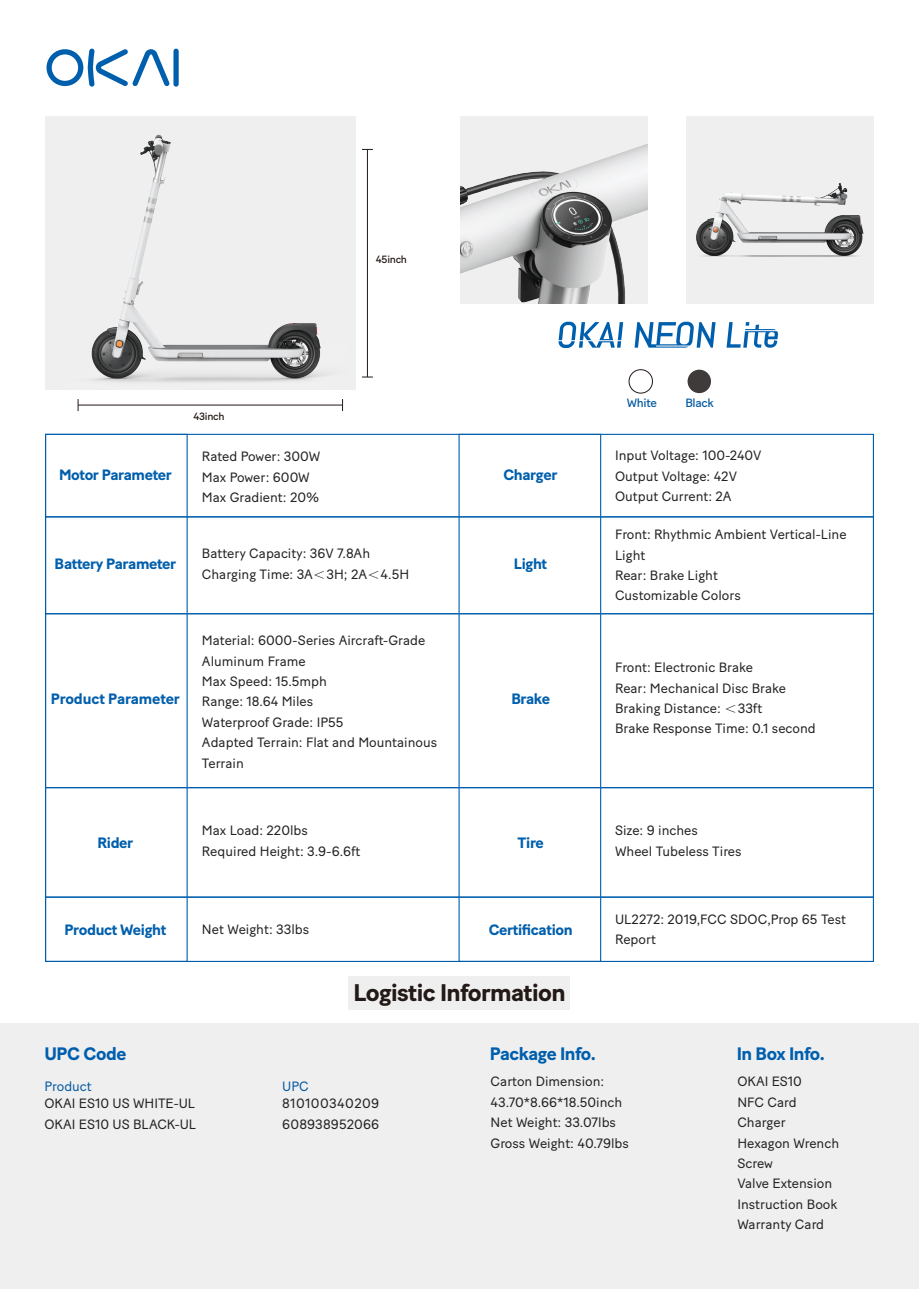
<style>
.page{position:relative;width:919px;height:1289px;background:#fff}
.page>*{position:absolute;margin:0;border:0;box-sizing:border-box;transform-origin:0 0}
.t1{font:700 24px "Baton Turbo";letter-spacing:-.025em;color:#231916}
.t2{font:700 18px "Baton Turbo";letter-spacing:-.025em;color:#005fad}
.t3{font:700 15px "Baton Turbo";letter-spacing:-.025em;color:#005fad}
.t4{font:13.5px/20.4px "Baton Turbo";color:#222}
.t5{font:13.5px "Baton Turbo";color:#075aa2}
.t6{font:12px "Baton Turbo";letter-spacing:-.025em;color:#075aa2}
.t7{font:10.5px "Baton Turbo";letter-spacing:-.025em;color:#231916}
.s1{font-family:"Adobe Song Std";font-weight:300}
</style>
<div class="page">
<svg style="left:46px;top:48px;width:124px;height:39px"></svg>
<div style="left:173px;top:49px;width:6px;height:38px;background:#005fad;border-radius:3px"></div>
<svg style="left:342px;top:399px;width:1px;height:12px"></svg>
<hr style="left:78px;top:404px;width:264px;height:1px;background:#231916">
<hr style="left:367px;top:149px;width:1px;height:228px;background:#231916">
<div style="left:0;top:1023px;width:918px;height:265px;background:#efeff0"></div>
<svg style="left:45px;top:433px;width:829px;height:82px"></svg>
<svg style="left:47px;top:515px;width:827px;height:97px"></svg>
<svg style="left:47px;top:612px;width:827px;height:174px"></svg>
<svg style="left:47px;top:786px;width:827px;height:112px"></svg>
<div style="left:45px;top:896px;width:828px;height:66px;border:1px solid #005fad"></div>
<div style="left:45px;top:434px;width:143px;height:528px;border:1px solid #005fad"></div>
<div style="left:458px;top:434px;width:143px;height:528px;border:1px solid #005fad"></div>
<div style="left:628px;top:369px;width:24px;height:24px;border:1px solid #231916;border-radius:50%"></div>
<div style="left:687px;top:369px;width:24px;height:24px;background:#3f3b3a;border-radius:50%"></div>
<div style="left:348px;top:976px;width:221px;height:34px;background:#efeff0"></div>
<svg style="left:634px;top:322px;width:81px;height:25px"></svg>
<svg style="left:558px;top:322px;width:65px;height:26px"></svg>
<svg style="left:726px;top:322px;width:52px;height:25px"></svg>
<div style="left:686px;top:116px;width:187px;height:188px;background:#efeff0"></div>
<img style="left:696px;top:183px;width:168px;height:74px">
<img style="left:460px;top:116px;width:187px;height:188px">
<div style="left:46px;top:116px;width:310px;height:274px;background:#efeff0"></div>
<img style="left:91px;top:134px;width:234px;height:248px">
<p class="t7" style="left:376px;top:251px;width:33px">45inch</p>
<p class="t6" style="left:626px;top:394px;width:32px">White</p>
<p class="t6" style="left:685px;top:394px;width:30px">Black</p>
<p class="t7" style="left:193px;top:408px;width:33px">43inch</p>
<p class="t3" style="left:59px;top:463px;width:114px">Motor Parameter</p>
<p class="t3" style="left:55px;top:552px;width:123px">Battery Parameter</p>
<p class="t4" style="left:202px;top:445px;width:120px">Rated Power: 300W<br>Max Power: 600W<br>Max Gradient: 20%</p>
<p class="t4" style="left:202px;top:542px;width:209px">Battery Capacity: 36V 7.8Ah<br>Charging Time: 3A<span class="s1">＜</span>3H; 2A<span class="s1">＜</span>4.5H</p>
<p class="t3" style="left:503px;top:463px;width:55px">Charger</p>
<p class="t3" style="left:514px;top:552px;width:35px">Light</p>
<p class="t4" style="left:615px;top:444px;width:148px">Input Voltage: 100-240V<br>Output Voltage: 42V<br>Output Current: 2A</p>
<p class="t4" style="left:615px;top:523px;width:233px">Front: Rhythmic Ambient Vertical-Line<br>Light<br>Rear: Brake Light<br>Customizable Colors</p>
<p class="t3" style="left:51px;top:687px;width:131px">Product Parameter</p>
<p class="t4" style="left:202px;top:629px;width:237px">Material: 6000-Series Aircraft-Grade<br>Aluminum Frame<br>Max Speed: 15.5mph<br>Range: 18.64 Miles<br>Waterproof Grade: IP55<br>Adapted Terrain: Flat and Mountainous<br>Terrain</p>
<p class="t3" style="left:511px;top:687px;width:40px">Brake</p>
<p class="t4" style="left:615px;top:656px;width:202px">Front: Electronic Brake<br>Rear: Mechanical Disc Brake<br>Braking Distance: <span class="s1">＜</span>33ft<br>Brake Response Time: 0.1 second</p>
<p class="t3" style="left:97px;top:831px;width:37px">Rider</p>
<p class="t3" style="left:65px;top:917px;width:103px">Product Weight</p>
<p class="t4" style="left:202px;top:819px;width:160px">Max Load: 220lbs<br>Required Height: 3.9-6.6ft</p>
<p class="t3" style="left:517px;top:831px;width:28px">Tire</p>
<p class="t4" style="left:615px;top:819px;width:128px">Size: 9 inches<br>Wheel Tubeless Tires</p>
<p class="t4" style="left:202px;top:917px;width:109px">Net Weight: 33lbs</p>
<p class="t4" style="left:615px;top:907px;width:232px">UL2272: 2019,FCC SDOC,Prop 65 Test<br>Report</p>
<p class="t3" style="left:488px;top:917px;width:85px">Certification</p>
<h1 class="t1" style="left:353px;top:974px;width:213px">Logistic Information</h1>
<h2 class="t2" style="left:44px;top:1039px;width:84px">UPC Code</h2>
<p class="t4" style="left:44px;top:1092px;width:153px">OKAI ES10 US WHITE-UL<br>OKAI ES10 US BLACK-UL</p>
<p class="t4" style="left:282px;top:1092px;width:99px">810100340209<br>608938952066</p>
<p class="t5" style="left:44px;top:1075px;width:49px">Product</p>
<p class="t5" style="left:282px;top:1075px;width:28px">UPC</p>
<h2 class="t2" style="left:490px;top:1039px;width:107px">Package Info.</h2>
<p class="t4" style="left:490px;top:1070px;width:140px">Carton Dimension:<br>43.70*8.66*18.50inch<br>Net Weight: 33.07lbs<br>Gross Weight: 40.79lbs</p>
<h2 class="t2" style="left:736px;top:1039px;width:90px">In Box Info.</h2>
<p class="t4" style="left:737px;top:1070px;width:103px">OKAI ES10<br>NFC Card<br>Charger<br>Hexagon Wrench<br>Screw<br>Valve Extension<br>Instruction Book<br>Warranty Card</p>
</div>
